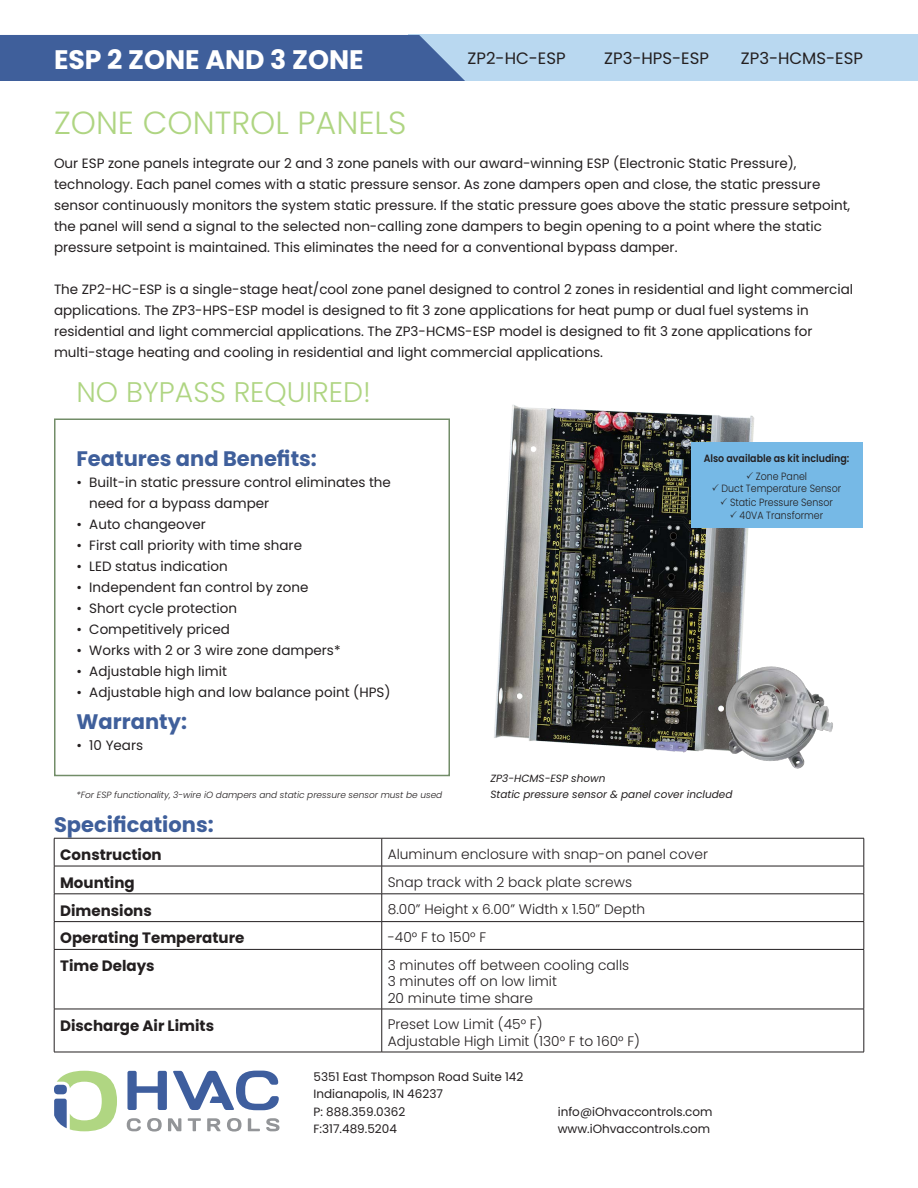
<style>
.page{position:relative;width:918px;height:1188px;background:#fff}
.page>*{position:absolute;margin:0;border:0;box-sizing:border-box;transform-origin:0 0}
.Header_2{font:300 31.95px "Poppins";color:#afd582}
.Header_2-2{font:300 28.35px "Poppins";color:#afd582}
.t1{font:700 26.7px "Poppins";color:#fff}
.t2{font:700 21px "Poppins";color:#3f5f9b}
.t3{font:16.5px "Poppins";color:#231f20}
.t4{font:700 15px "Poppins";color:#231f20}
.t5{font:300 13.8px "Poppins";color:#231f20}
.Body{font:13.5px/21px "Poppins";color:#231f20}
.Features{font:13.5px "Poppins";color:#231f20}
.t6{font:12px/17.4px "Poppins";color:#231f20}
.t7{font:300 10.5px "Poppins";color:#231f20;scale:.9 1}
.Body-2{font:italic 10.5px "Poppins";color:#231f20}
.t8{font:600 10.5px "Poppins";color:#231f20;scale:.9 1}
.t9{font:italic 300 9px "Poppins";color:#231f20}
</style>
<div class="page">
<svg style="left:127px;top:1118px;width:14px;height:13px"></svg>
<svg style="left:147px;top:1118px;width:15px;height:14px"></svg>
<svg style="left:168px;top:1118px;width:13px;height:13px"></svg>
<svg style="left:188px;top:1118px;width:13px;height:13px"></svg>
<svg style="left:207px;top:1118px;width:14px;height:13px"></svg>
<svg style="left:227px;top:1118px;width:15px;height:14px"></svg>
<svg style="left:248px;top:1118px;width:12px;height:13px"></svg>
<svg style="left:266px;top:1118px;width:14px;height:13px"></svg>
<svg style="left:127px;top:1071px;width:40px;height:39px"></svg>
<svg style="left:173px;top:1071px;width:106px;height:39px"></svg>
<svg style="left:54px;top:1071px;width:63px;height:60px"></svg>
<div style="left:408px;top:35px;width:510px;height:46px;background:#b9d8f0"></div>
<div style="left:0;top:35px;width:465px;height:46px;background:#3f5f9b"></div>
<svg style="left:55px;top:839px;width:809px;height:213px"></svg>
<hr style="left:54px;top:838px;width:328px;height:1px;background:#231f20">
<hr style="left:382px;top:838px;width:482px;height:1px;background:#231f20">
<hr style="left:54px;top:866px;width:328px;height:1px;background:#231f20">
<hr style="left:382px;top:866px;width:482px;height:1px;background:#231f20">
<hr style="left:54px;top:894px;width:328px;height:1px;background:#231f20">
<hr style="left:382px;top:894px;width:482px;height:1px;background:#231f20">
<hr style="left:54px;top:921px;width:328px;height:1px;background:#231f20">
<svg style="left:54px;top:838px;width:1px;height:111px"></svg>
<hr style="left:382px;top:921px;width:482px;height:1px;background:#231f20">
<svg style="left:382px;top:838px;width:1px;height:111px"></svg>
<svg style="left:864px;top:838px;width:1px;height:111px"></svg>
<hr style="left:54px;top:949px;width:328px;height:1px;background:#231f20">
<hr style="left:54px;top:950px;width:1px;height:59px;background:#231f20">
<hr style="left:382px;top:949px;width:482px;height:1px;background:#231f20">
<hr style="left:382px;top:950px;width:1px;height:59px;background:#231f20">
<hr style="left:864px;top:950px;width:1px;height:59px;background:#231f20">
<hr style="left:54px;top:1009px;width:328px;height:1px;background:#231f20">
<hr style="left:54px;top:1009px;width:1px;height:43px;background:#231f20">
<hr style="left:382px;top:1009px;width:482px;height:1px;background:#231f20">
<hr style="left:382px;top:1009px;width:1px;height:43px;background:#231f20">
<hr style="left:864px;top:1009px;width:1px;height:43px;background:#231f20">
<hr style="left:54px;top:1052px;width:328px;height:1px;background:#231f20">
<hr style="left:382px;top:1052px;width:482px;height:1px;background:#231f20">
<div style="left:54px;top:418px;width:396px;height:358px;border:2px solid #728d68"></div>
<img style="left:494px;top:405px;width:260px;height:348px">
<img style="left:711px;top:666px;width:122px;height:103px">
<div style="left:691px;top:442px;width:171px;height:86px;background:#76b9e6"></div>
<p class="t1" style="left:54px;top:44px;width:311px">ESP 2 ZONE AND 3 ZONE</p>
<p class="Header_2" style="left:54px;top:104px;width:354px">ZONE CONTROL PANELS</p>
<p class="t3" style="left:468px;top:49px;width:100px">ZP2-HC-ESP</p>
<p class="t3" style="left:604px;top:49px;width:106px">ZP3-HPS-ESP</p>
<p class="t3" style="left:741px;top:49px;width:124px">ZP3-HCMS-ESP</p>
<p class="Body" style="left:54px;top:152px;width:798px">Our ESP zone panels integrate our 2 and 3 zone panels with our award-winning ESP (Electronic Static Pressure), technology. Each panel comes with a static pressure sensor. As zone dampers open and close, the static pressure sensor continuously monitors the system static pressure. If the static pressure goes above the static pressure setpoint, the panel will send a signal to the selected non-calling zone dampers to begin opening to a point where the static pressure setpoint is maintained. This eliminates the need for a conventional bypass damper.</p>
<p class="Body" style="left:54px;top:278px;width:801px">The ZP2-HC-ESP is a single-stage heat/cool zone panel designed to control 2 zones in residential and light commercial applications. The ZP3-HPS-ESP model is designed to fit 3 zone applications for heat pump or dual fuel systems in residential and light commercial applications. The ZP3-HCMS-ESP model is designed to fit 3 zone applications for multi-stage heating and cooling in residential and light commercial applications.</p>
<p class="Header_2-2" style="left:76px;top:376px;width:296px">NO BYPASS REQUIRED!</p>
<p class="t2" style="left:76px;top:447px;width:242px">Features and Benefits:</p>
<p class="Body" style="left:89px;top:472px;width:303px;text-indent:-13px">• Built-in static pressure control eliminates the need for a bypass damper</p>
<p class="Body" style="left:76px;top:514px;width:131px">• Auto changeover</p>
<p class="Body" style="left:76px;top:535px;width:227px">• First call priority with time share</p>
<p class="Body" style="left:76px;top:556px;width:153px">• LED status indication</p>
<p class="Body" style="left:76px;top:577px;width:233px">• Independent fan control by zone</p>
<p class="Body" style="left:76px;top:598px;width:162px">• Short cycle protection</p>
<p class="Body" style="left:76px;top:619px;width:155px">• Competitively priced</p>
<p class="Body" style="left:76px;top:640px;width:266px">• Works with 2 or 3 wire zone dampers*</p>
<p class="Body" style="left:76px;top:661px;width:152px">• Adjustable high limit</p>
<p class="Body" style="left:76px;top:682px;width:316px">• Adjustable high and low balance point (HPS)</p>
<p class="t2" style="left:76px;top:710px;width:112px">Warranty:</p>
<p class="Features" style="left:76px;top:738px;width:68px">• 10 Years</p>
<p class="t9" style="left:76px;top:789px;width:367px">*For ESP functionality, 3-wire iO dampers and static pressure sensor must be used</p>
<p class="t8" style="left:704px;top:452px;width:163px">Also available as kit including:</p>
<p class="t7" style="left:756px;top:470px;width:58px">Zone Panel</p>
<p class="t7" style="left:722px;top:483px;width:135px">Duct Temperature Sensor</p>
<p class="t7" style="left:730px;top:496px;width:116px">Static Pressure Sensor</p>
<p class="t7" style="left:740px;top:509px;width:94px">40VA Transformer</p>
<p class="Body-2" style="left:490px;top:772px;width:116px">ZP3-HCMS-ESP shown</p>
<p class="Body-2" style="left:490px;top:788px;width:244px">Static pressure sensor &amp; panel cover included</p>
<p class="t2" style="left:54px;top:813px;width:161px">Specifications:</p>
<p class="t4" style="left:60px;top:846px;width:103px">Construction</p>
<p class="t5" style="left:388px;top:846px;width:322px">Aluminum enclosure with snap-on panel cover</p>
<p class="t4" style="left:60px;top:874px;width:76px">Mounting</p>
<p class="t5" style="left:388px;top:874px;width:246px">Snap track with 2 back plate screws</p>
<p class="t4" style="left:60px;top:902px;width:93px">Dimensions</p>
<p class="t5" style="left:388px;top:901px;width:259px">8.00” Height x 6.00” Width x 1.50” Depth</p>
<p class="t4" style="left:60px;top:929px;width:186px">Operating Temperature</p>
<p class="t5" style="left:388px;top:929px;width:100px">-40° F to 150° F</p>
<p class="t4" style="left:60px;top:957px;width:96px">Time Delays</p>
<p class="t5" style="left:388px;top:957px;width:243px">3 minutes off between cooling calls</p>
<p class="t5" style="left:388px;top:974px;width:171px">3 minutes off on low limit</p>
<p class="t5" style="left:388px;top:990px;width:147px">20 minute time share</p>
<p class="t4" style="left:60px;top:1017px;width:155px">Discharge Air Limits</p>
<p class="t5" style="left:388px;top:1017px;width:156px">Preset Low Limit (45° F)</p>
<p class="t5" style="left:388px;top:1033px;width:254px">Adjustable High Limit (130° F to 160° F)</p>
<p class="t6" style="left:314px;top:1068px;width:211px">5351 East Thompson Road Suite 142<br>Indianapolis, IN 46237<br>P: 888.359.0362<br>F:317.489.5204</p>
<p class="t6" style="left:558px;top:1103px;width:156px">info@iOhvaccontrols.com www.iOhvaccontrols.com</p>
</div>
